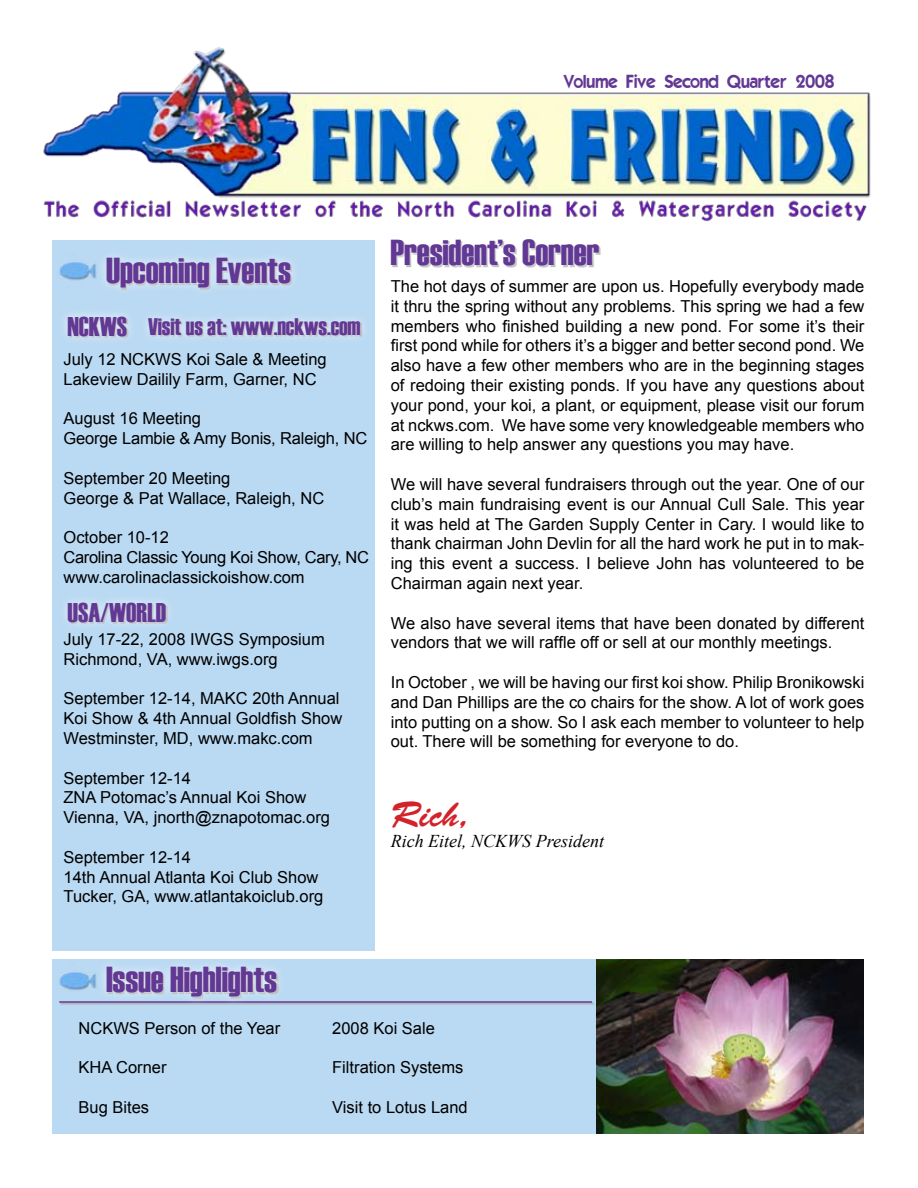
<style>
.page{position:relative;width:918px;height:1188px;background:#fff}
.page>*{position:absolute;margin:0;border:0;box-sizing:border-box;transform-origin:0 0}
.t1{font:36px "Haettenschweiler";color:#623895}
.t2{font:36px "Brush Script Std";color:#d2232a}
.t3{font:27px "Haettenschweiler";color:#623895}
.t4{font:23.85px "Haettenschweiler";color:#623895}
.t5{font:18px "Elegance";color:#623895}
.t6{font:italic 18px "Times New Roman";color:#000}
.t7{font:16.5px/19.8px "Arial";color:#000}
</style>
<div class="page">
<div style="left:52px;top:240px;width:323px;height:710px;background:#bad9f2"></div>
<div style="left:52px;top:960px;width:545px;height:174px;background:#bad9f2"></div>
<svg style="left:61px;top:1003px;width:533px;height:2px"></svg>
<hr style="left:59px;top:1001px;width:533px;height:2px;background:#623895">
<img style="left:43px;top:47px;width:828px;height:175px">
<img style="left:59px;top:262px;width:38px;height:18px">
<img style="left:59px;top:972px;width:38px;height:18px">
<div style="left:97px;top:248px;width:242px;height:63px;background:#fff;opacity:.75"></div>
<div style="left:97px;top:957px;width:237px;height:64px;background:#fff;opacity:.75"></div>
<img style="left:596px;top:959px;width:268px;height:175px">
<div style="left:381px;top:230px;width:266px;height:62px;background:#fff;opacity:.75"></div>
<div style="left:58px;top:307px;width:108px;height:54px;background:#fff;opacity:.75"></div>
<div style="left:58px;top:593px;width:146px;height:54px;background:#fff;opacity:.75"></div>
<div style="left:138px;top:308px;width:260px;height:50px;background:#fff;opacity:.75"></div>
<p class="t5" style="left:564px;top:70px;width:272px">Volume Five Second Quarter 2008</p>
<h1 class="t1" style="left:106px;top:250px;width:186px">Upcoming Events</h1>
<h2 class="t3" style="left:68px;top:311px;width:61px">NCKWS</h2>
<h3 class="t4" style="left:148px;top:313px;width:214px">Visit us at: www.nckws.com</h3>
<p class="t7" style="left:64px;top:349px;width:265px">July 12 NCKWS Koi Sale &amp; Meeting<br>Lakeview Dailily Farm, Garner, NC</p>
<p class="t7" style="left:64px;top:409px;width:305px">August 16 Meeting<br>George Lambie &amp; Amy Bonis, Raleigh, NC</p>
<p class="t7" style="left:64px;top:468px;width:262px">September 20 Meeting<br>George &amp; Pat Wallace, Raleigh, NC</p>
<p class="t7" style="left:64px;top:527px;width:307px">October 10-12<br>Carolina Classic Young Koi Show, Cary, NC www.carolinaclassickoishow.com</p>
<h2 class="t3" style="left:68px;top:597px;width:100px">USA/WORLD</h2>
<p class="t7" style="left:64px;top:629px;width:263px">July 17-22, 2008 IWGS Symposium<br>Richmond, VA, www.iwgs.org</p>
<p class="t7" style="left:64px;top:689px;width:280px">September 12-14, MAKC 20th Annual<br>Koi Show &amp; 4th Annual Goldfish Show<br>Westminster, MD, www.makc.com</p>
<p class="t7" style="left:64px;top:768px;width:268px">September 12-14<br>ZNA Potomac’s Annual Koi Show<br>Vienna, VA, jnorth@znapotomac.org</p>
<p class="t7" style="left:64px;top:847px;width:261px">September 12-14<br>14th Annual Atlanta Koi Club Show<br>Tucker, GA, www.atlantakoiclub.org</p>
<h1 class="t1" style="left:390px;top:232px;width:210px">President’s Corner</h1>
<p class="t7" style="left:391px;top:276px;width:475px;text-align:justify">The hot days of summer are upon us. Hopefully everybody made it thru the spring without any problems. This spring we had a few members who finished building a new pond. For some it’s their first pond while for others it’s a bigger and better second pond. We also have a few other members who are in the beginning stages of redoing their existing ponds. If you have any questions about your pond, your koi, a plant, or equipment, please visit our forum at nckws.com. We have some very knowledgeable members who are willing to help answer any questions you may have.</p>
<p class="t7" style="left:391px;top:474px;width:475px;text-align:justify">We will have several fundraisers through out the year. One of our club’s main fundraising event is our Annual Cull Sale. This year it was held at The Garden Supply Center in Cary. I would like to thank chairman John Devlin for all the hard work he put in to mak&shy;ing this event a success. I believe John has volunteered to be Chairman again next year.</p>
<p class="t7" style="left:391px;top:613px;width:475px">We also have several items that have been donated by different vendors that we will raffle off or sell at our monthly meetings.</p>
<p class="t7" style="left:391px;top:672px;width:475px;text-align:justify">In October , we will be having our first koi show. Philip Bronikowski and Dan Phillips are the co chairs for the show. A lot of work goes into putting on a show. So I ask each member to volunteer to help out. There will be something for everyone to do.</p>
<h1 class="t2" style="left:391px;top:794px;width:80px">Rich,</h1>
<p class="t6" style="left:391px;top:831px;width:215px">Rich Eitel, NCKWS President</p>
<h1 class="t1" style="left:106px;top:959px;width:172px">Issue Highlights</h1>
<p class="t7" style="left:79px;top:1018px;width:203px">NCKWS Person of the Year</p>
<p class="t7" style="left:79px;top:1058px;width:90px">KHA Corner</p>
<p class="t7" style="left:79px;top:1097px;width:72px">Bug Bites</p>
<p class="t7" style="left:332px;top:1018px;width:104px">2008 Koi Sale</p>
<p class="t7" style="left:332px;top:1058px;width:133px">Filtration Systems</p>
<p class="t7" style="left:332px;top:1097px;width:137px">Visit to Lotus Land</p>
</div>
